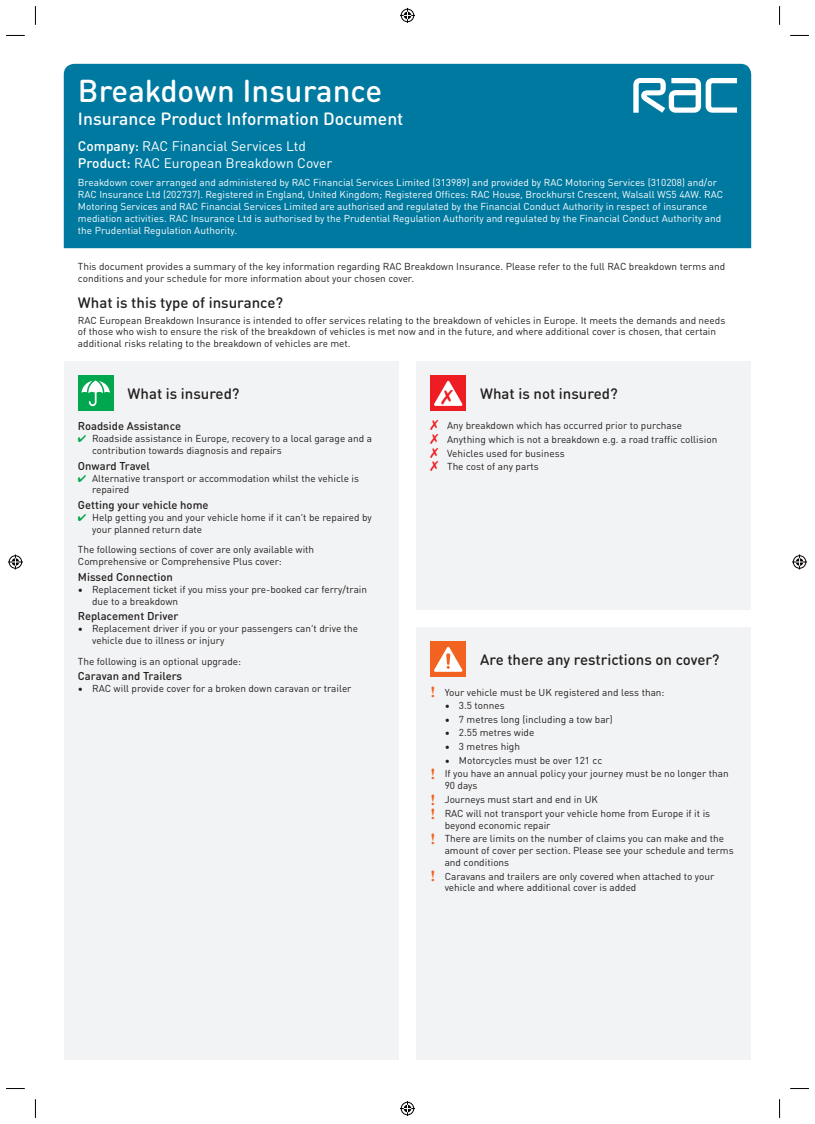
<style>
.page{position:relative;width:815px;height:1124px;background:#fff}
.page>*{position:absolute;margin:0;border:0;box-sizing:border-box;transform-origin:0 0}
.t1{font:500 31.25px "DIN Round OT";color:#fff}
.t2{font:500 17.5px "DIN Round OT";color:#fff}
.t3{font:500 15px "DIN Round OT";color:#231f20}
.t4{font:13.75px/16.2px "DIN Round OT";color:#fff}
.t5{font:500 11.25px "DIN Round OT";color:#231f20}
.t6{font:10px/11.9px "DIN Round OT";color:#231f20}
.t7{font:10px/11.9px "DIN Round OT";color:#fff}
.s1{font-weight:500}
.s2{color:#00a74e}
.s3{color:#ee1d23}
.s4{font-family:"Optima";font-weight:700;font-size:15px;color:#f26221}
</style>
<div class="page">
<div style="left:64px;top:361px;width:335px;height:698px;background:#f2f3f4"></div>
<div style="left:416px;top:361px;width:335px;height:248px;background:#f2f3f4"></div>
<div style="left:416px;top:627px;width:335px;height:432px;background:#f2f3f4"></div>
<div style="left:78px;top:375px;width:35px;height:36px;background:#00a74e"></div>
<div style="left:64px;top:64px;width:687px;height:184px;background:#0079a0"></div>
<svg style="left:633px;top:78px;width:104px;height:35px"></svg>
<svg style="left:81px;top:380px;width:29px;height:26px"></svg>
<div style="left:431px;top:375px;width:35px;height:36px;background:#ee1d23"></div>
<div style="left:431px;top:641px;width:35px;height:36px;background:#f26221"></div>
<svg style="left:434px;top:646px;width:28px;height:25px"></svg>
<svg style="left:6px;top:35px;width:19px;height:1px"></svg>
<svg style="left:790px;top:35px;width:19px;height:1px"></svg>
<svg style="left:6px;top:1088px;width:19px;height:1px"></svg>
<svg style="left:790px;top:1088px;width:19px;height:1px"></svg>
<svg style="left:35px;top:6px;width:1px;height:19px"></svg>
<svg style="left:35px;top:1099px;width:1px;height:18px"></svg>
<svg style="left:779px;top:6px;width:1px;height:19px"></svg>
<svg style="left:779px;top:1099px;width:1px;height:18px"></svg>
<svg style="left:400px;top:8px;width:15px;height:15px"></svg>
<svg style="left:400px;top:1101px;width:15px;height:14px"></svg>
<svg style="left:8px;top:554px;width:15px;height:15px"></svg>
<svg style="left:792px;top:554px;width:15px;height:15px"></svg>
<svg style="left:434px;top:381px;width:28px;height:25px"></svg>
<h1 class="t1" style="left:78px;top:79px;width:306px">Breakdown Insurance</h1>
<h2 class="t2" style="left:78px;top:113px;width:327px">Insurance Product Information Document</h2>
<h3 class="t4" style="left:78px;top:140px;width:256px"><span class="s1">Company:</span> RAC Financial Services Ltd<br><span class="s1">Product:</span> RAC European Breakdown Cover</h3>
<p class="t7" style="left:78px;top:178px;width:647px">Breakdown cover arranged and administered by RAC Financial Services Limited (313989) and provided by RAC Motoring Services (310208) and/or RAC Insurance Ltd (202737). Registered in England, United Kingdom; Registered Offices: RAC House, Brockhurst Crescent, Walsall WS5 4AW. RAC Motoring Services and RAC Financial Services Limited are authorised and regulated by the Financial Conduct Authority in respect of insurance mediation activities. RAC Insurance Ltd is authorised by the Prudential Regulation Authority and regulated by the Financial Conduct Authority and the Prudential Regulation Authority.</p>
<p class="t6" style="left:78px;top:261px;width:649px">This document provides a summary of the key information regarding RAC Breakdown Insurance. Please refer to the full RAC breakdown terms and conditions and your schedule for more information about your chosen cover.</p>
<h3 class="t3" style="left:78px;top:297px;width:207px">What is this type of insurance?</h3>
<p class="t6" style="left:78px;top:315px;width:649px">RAC European Breakdown Insurance is intended to offer services relating to the breakdown of vehicles in Europe. It meets the demands and needs of those who wish to ensure the risk of the breakdown of vehicles is met now and in the future, and where additional cover is chosen, that certain additional risks relating to the breakdown of vehicles are met.</p>
<h3 class="t3" style="left:128px;top:388px;width:114px">What is insured?</h3>
<h3 class="t3" style="left:480px;top:388px;width:139px">What is not insured?</h3>
<p class="t5" style="left:78px;top:422px;width:105px">Roadside Assistance</p>
<p class="t6" style="left:92px;top:434px;width:281px;text-indent:-14px"><span class="s2">✔</span> Roadside assistance in Europe, recovery to a local garage and a contribution towards diagnosis and repairs</p>
<p class="t5" style="left:78px;top:461px;width:74px">Onward Travel</p>
<p class="t6" style="left:92px;top:473px;width:268px;text-indent:-14px"><span class="s2">✔</span> Alternative transport or accommodation whilst the vehicle is repaired</p>
<p class="t5" style="left:78px;top:501px;width:132px">Getting your vehicle home</p>
<p class="t6" style="left:92px;top:512px;width:281px;text-indent:-14px"><span class="s2">✔</span> Help getting you and your vehicle home if it can’t be repaired by your planned return date</p>
<p class="t6" style="left:78px;top:545px;width:238px">The following sections of cover are only available with<br>Comprehensive or Comprehensive Plus cover:</p>
<p class="t5" style="left:78px;top:572px;width:96px">Missed Connection</p>
<p class="t6" style="left:92px;top:584px;width:277px;text-indent:-14px">• Replacement ticket if you miss your pre-booked car ferry/train due to a breakdown</p>
<p class="t5" style="left:78px;top:612px;width:102px">Replacement Driver</p>
<p class="t6" style="left:92px;top:623px;width:267px;text-indent:-14px">• Replacement driver if you or your passengers can’t drive the vehicle due to illness or injury</p>
<p class="t6" style="left:78px;top:656px;width:165px">The following is an optional upgrade:</p>
<p class="t5" style="left:78px;top:672px;width:106px">Caravan and Trailers</p>
<p class="t6" style="left:78px;top:683px;width:275px">• RAC will provide cover for a broken down caravan or trailer</p>
<p class="t6" style="left:431px;top:420px;width:288px;line-height:13.6px"><span class="s3">✗</span> Any breakdown which has occurred prior to purchase<br><span class="s3">✗</span> Anything which is not a breakdown e.g. a road traffic collision <span class="s3">✗</span> Vehicles used for business<br><span class="s3">✗</span> The cost of any parts</p>
<h3 class="t3" style="left:480px;top:654px;width:241px">Are there any restrictions on cover?</h3>
<p class="t6" style="left:431px;top:687px;width:236px"><span class="s4">!</span> Your vehicle must be UK registered and less than:</p>
<p class="t6" style="left:445px;top:700px;width:61px">• 3.5 tonnes</p>
<p class="t6" style="left:445px;top:714px;width:170px">• 7 metres long (including a tow bar)</p>
<p class="t6" style="left:445px;top:728px;width:91px">• 2.55 metres wide</p>
<p class="t6" style="left:445px;top:741px;width:77px">• 3 metres high</p>
<p class="t6" style="left:431px;top:754px;width:300px;line-height:13.6px;text-indent:14px">• Motorcycles must be over 121 cc<br><span class="s4">!</span> If you have an annual policy your journey must be no longer than</p>
<p class="t6" style="left:431px;top:780px;width:281px;line-height:13.6px;text-indent:14px">90 days<br><span class="s4">!</span> Journeys must start and end in UK<br><span class="s4">!</span> RAC will not transport your vehicle home from Europe if it is</p>
<p class="t6" style="left:431px;top:819px;width:295px;line-height:13.6px;text-indent:14px">beyond economic repair<br><span class="s4">!</span> There are limits on the number of claims you can make and the</p>
<p class="t6" style="left:445px;top:845px;width:290px">amount of cover per section. Please see your schedule and terms and conditions</p>
<p class="t6" style="left:445px;top:871px;width:271px;text-indent:-14px"><span class="s4">!</span> Caravans and trailers are only covered when attached to your vehicle and where additional cover is added</p>
</div>
